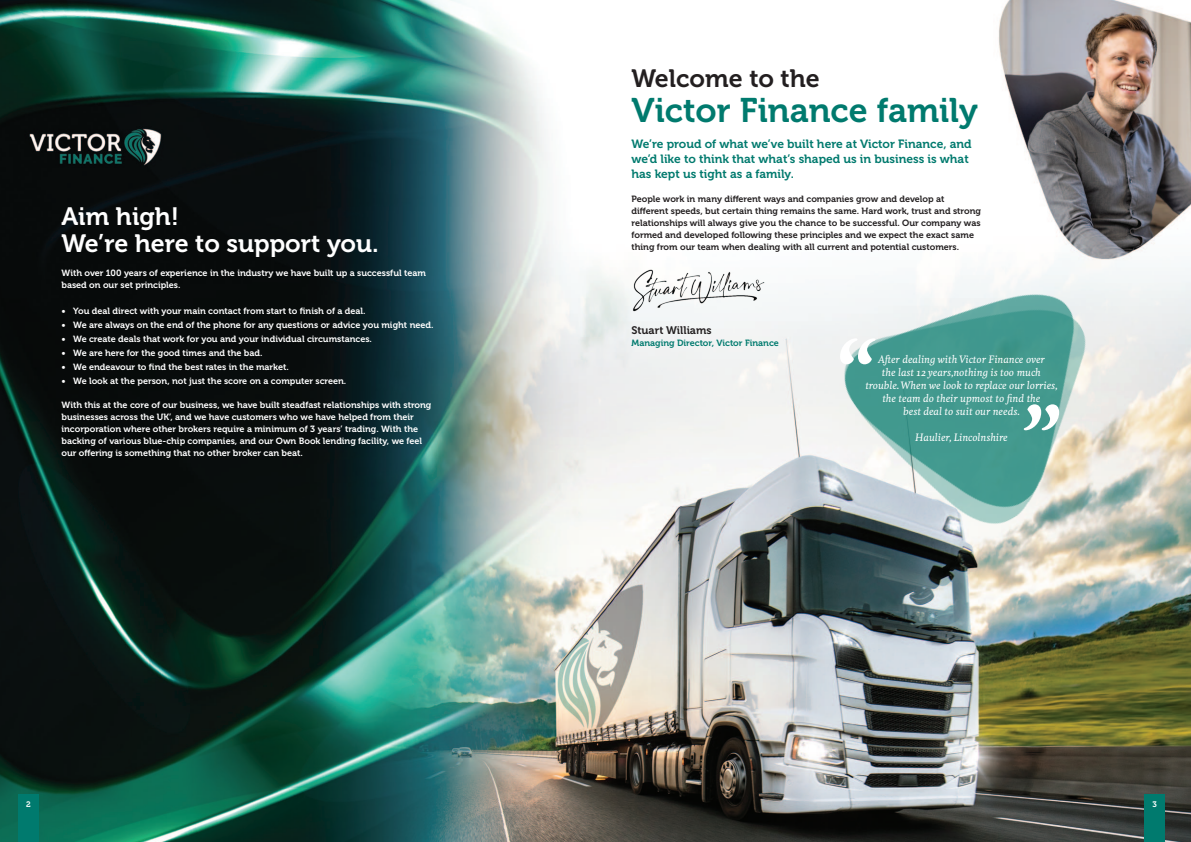
<style>
.page{position:relative;width:1191px;height:842px;background:#fff}
.page>*{position:absolute;margin:0;border:0;box-sizing:border-box;transform-origin:0 0}
.t1{font:italic 500 98px "Feijoa";color:#fff}
.t2{font:34px "Museo 700";color:#007a6e}
.t3{font:25px "Museo 700";color:#fff}
.t4{font:25px "Museo 700";color:#231f20}
.t5{font:12px/15px "Museo 700";color:#007a6e}
.t6{font:11px "Museo 700";color:#231f20}
.t7{font:italic 500 10px/13px "Feijoa";color:#fff;text-align:center}
.t8{font:9px/12px "Museo 700";color:#fff}
.t9{font:9px/12px "Museo 700";color:#231f20}
.t10{font:9px "Museo 700";color:#007a6e}
.t11{font:8px "Museo 700";color:#fff}
</style>
<div class="page">
<img style="left:0;top:0;width:1191px;height:842px">
<div style="left:1144px;top:794px;width:21px;height:48px;background:#007a6e"></div>
<div style="left:18px;top:795px;width:21px;height:47px;background:#007a6e"></div>
<img style="left:625px;top:263px;width:144px;height:52px">
<img style="left:813px;top:570px;width:351px;height:9px">
<img style="left:813px;top:220px;width:351px;height:350px">
<p class="t3" style="left:61px;top:207px;width:119px">Aim high!</p>
<p class="t3" style="left:61px;top:234px;width:319px">We’re here to support you.</p>
<p class="t8" style="left:61px;top:268px;width:366px">With over 100 years of experience in the industry we have built up a successful team based on our set principles.</p>
<p class="t8" style="left:61px;top:306px;width:306px">• You deal direct with your main contact from start to finish of a deal.</p>
<p class="t8" style="left:61px;top:320px;width:373px">• We are always on the end of the phone for any questions or advice you might need.</p>
<p class="t8" style="left:61px;top:334px;width:312px">• We create deals that work for you and your individual circumstances.</p>
<p class="t8" style="left:61px;top:348px;width:202px">• We are here for the good times and the bad.</p>
<p class="t8" style="left:61px;top:362px;width:229px">• We endeavour to find the best rates in the market.</p>
<p class="t8" style="left:61px;top:376px;width:286px">• We look at the person, not just the score on a computer screen.</p>
<p class="t8" style="left:61px;top:400px;width:371px">With this at the core of our business, we have built steadfast relationships with strong businesses across the UK’, and we have customers who we have helped from their incorporation where other brokers require a minimum of 3 years’ trading. With the backing of various blue-chip companies, and our Own Book lending facility, we feel our offering is something that no other broker can beat.</p>
<p class="t4" style="left:631px;top:69px;width:190px">Welcome to the</p>
<p class="t2" style="left:631px;top:98px;width:348px">Victor Finance family</p>
<p class="t5" style="left:631px;top:138px;width:342px">We’re proud of what we’ve built here at Victor Finance, and we’d like to think that what’s shaped us in business is what has kept us tight as a family.</p>
<p class="t9" style="left:631px;top:194px;width:351px">People work in many different ways and companies grow and develop at different speeds, but certain thing remains the same. Hard work, trust and strong relationships will always give you the chance to be successful. Our company was formed and developed following these principles and we expect the exact same thing from our team when dealing with all current and potential customers.</p>
<p class="t6" style="left:631px;top:326px;width:82px">Stuart Williams</p>
<p class="t10" style="left:631px;top:340px;width:149px">Managing Director, Victor Finance</p>
<p class="t1" style="left:838px;top:330px;width:38px">“</p>
<p class="t7" style="left:878px;top:353px;width:168px">After dealing with Victor Finance over</p>
<p class="t7" style="left:882px;top:366px;width:160px">the last 12 years,nothing is too much</p>
<p class="t7" style="left:865px;top:379px;width:194px">trouble. When we look to replace our lorries, the team do their upmost to find the<br>best deal to suit our needs.</p>
<p class="t7" style="left:915px;top:431px;width:94px">Haulier, Lincolnshire</p>
<p class="t1" style="left:1060px;top:439px;width:38px;rotate:-180deg">“</p>
<p class="t11" style="left:26px;top:801px;width:6px">2</p>
<p class="t11" style="left:1152px;top:801px;width:6px">3</p>
</div>
